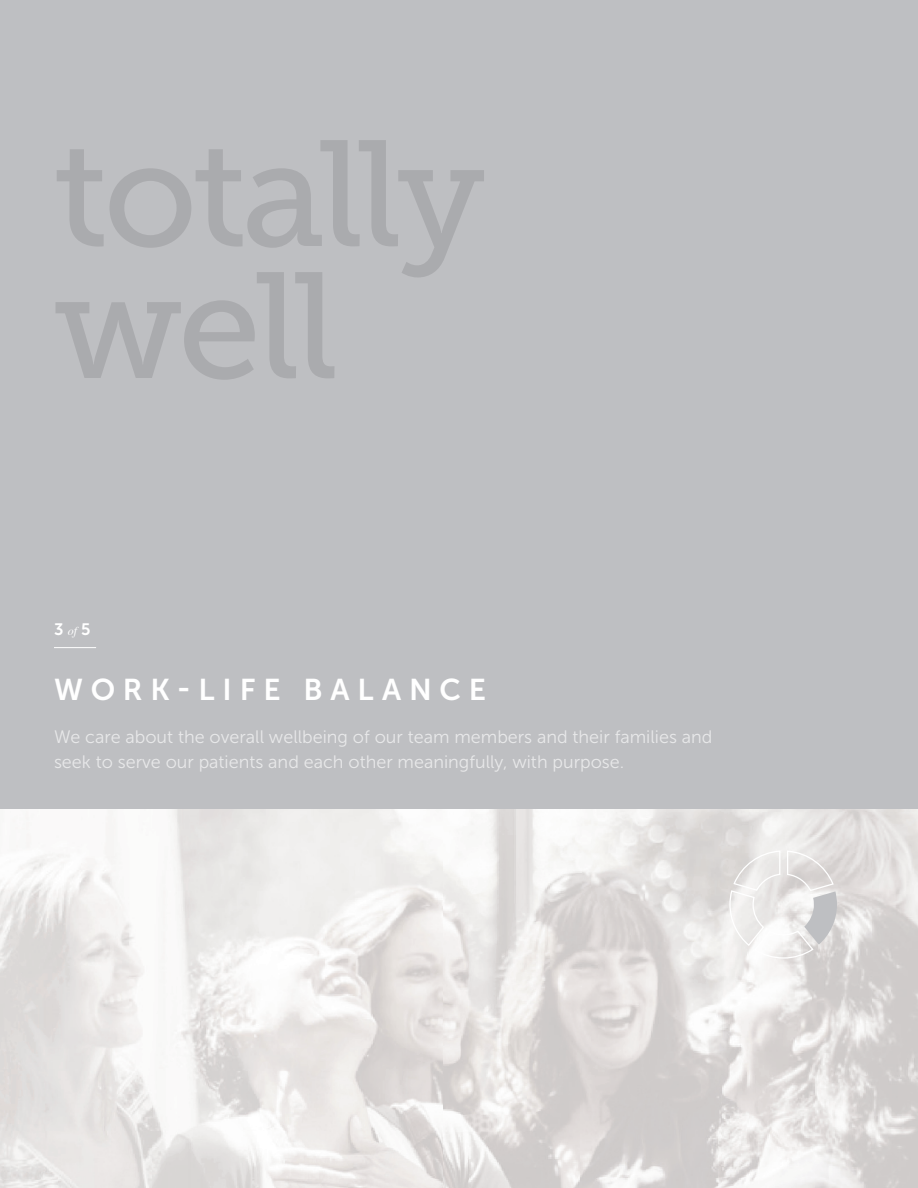
<style>
.page{position:relative;width:918px;height:1188px;background:#fff}
.page>*{position:absolute;margin:0;border:0;box-sizing:border-box;transform-origin:0 0}
.t1{font:30px "Museo Sans 700";letter-spacing:.26em;color:#fff}
.t2{font:18px/25.5px "Museo Sans 300";color:#fff}
.t3{font:16.5px "Museo Sans 700";color:#fff}
.s1{font-family:"Times";font-style:italic;font-size:12px}
</style>
<div class="page">
<img style="left:0;top:809px;width:918px;height:379px">
<div style="left:0;top:0;width:918px;height:809px;background:#bebfc2"></div>
<hr style="left:54px;top:647px;width:42px;height:1px;background:#fff">
<svg style="left:729px;top:850px;width:108px;height:109px"></svg>
<p class="t3" style="left:54px;top:620px;width:38px">3<span class="s1">of</span>5</p>
<p class="t1" style="left:54px;top:673px;width:434px">WORK-LIFE BALANCE</p>
<p class="t2" style="left:54px;top:724px;width:660px">We care about the overall wellbeing of our team members and their families and seek to serve our patients and each other meaningfully, with purpose.</p>
</div>
